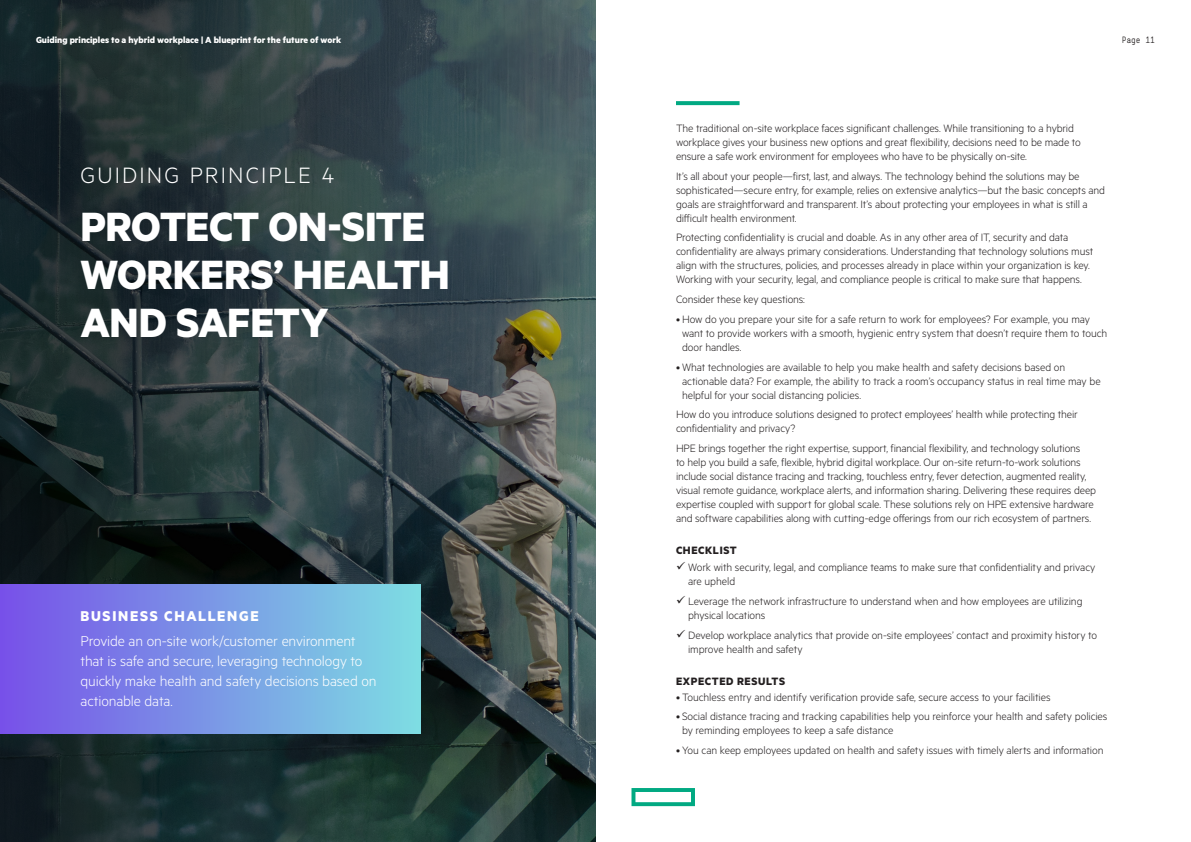
<style>
.page{position:relative;width:1191px;height:842px;background:#fff}
.page>*{position:absolute;margin:0;border:0;box-sizing:border-box;transform-origin:0 0}
.Optional_Intro_Metri{font:700 46px/48px "Metric HPE";letter-spacing:-.015em;color:#fff}
.Optional_Intro_Metri-2{font:300 25px "Metric HPE";letter-spacing:.085em;color:#fff}
.Body_text_MetricHPE{font:300 16px/20px "Metric HPE";letter-spacing:-.01em;color:#fff}
.Body_text_MetricHPE-2{font:700 16px "Metric HPE";letter-spacing:.105em;color:#fff}
.Body_text_before_bul{font:300 12px/14px "Metric HPE";letter-spacing:-.01em;color:#231f20}
.Body_text_MetricHPE-3{font:300 12px/14px "Metric HPE";letter-spacing:-.01em;color:#231f20}
.Body_header_MetricHP{font:700 12px "Metric HPE";letter-spacing:.05em;color:#231f20}
.t1{font:700 10px "Metric HPE";color:#fff}
.Page_number_HPE_Simp{font:9px "HPE Simple";color:#231f20}
</style>
<div class="page">
<img style="left:0;top:0;width:595px;height:842px">
<img style="left:0;top:584px;width:421px;height:149px">
<svg style="left:676px;top:101px;width:63px;height:4px"></svg>
<svg style="left:631px;top:788px;width:64px;height:18px"></svg>
<p class="t1" style="left:36px;top:33px;width:307px">Guiding principles to a hybrid workplace | A blueprint for the future of work</p>
<p class="Page_number_HPE_Simp" style="left:1121px;top:35px;width:35px">Page 11</p>
<p class="Optional_Intro_Metri-2" style="left:80px;top:160px;width:255px">GUIDING PRINCIPLE 4</p>
<p class="Optional_Intro_Metri" style="left:80px;top:201px;width:370px">PROTECT ON-SITE<br>WORKERS’ HEALTH<br>AND SAFETY</p>
<p class="Body_text_MetricHPE-2" style="left:80px;top:606px;width:180px">BUSINESS CHALLENGE</p>
<p class="Body_text_MetricHPE" style="left:80px;top:631px;width:298px">Provide an on-site work/customer environment that is safe and secure, leveraging technology to quickly make health and safety decisions based on actionable data.</p>
<p class="Body_text_before_bul" style="left:676px;top:121px;width:406px">The traditional on-site workplace faces significant challenges. While transitioning to a hybrid workplace gives your business new options and great flexibility, decisions need to be made to ensure a safe work environment for employees who have to be physically on-site.</p>
<p class="Body_text_before_bul" style="left:676px;top:168px;width:431px">It’s all about your people—first, last, and always. The technology behind the solutions may be sophisticated—secure entry, for example, relies on extensive analytics—but the basic concepts and goals are straightforward and transparent. It’s about protecting your employees in what is still a difficult health environment.</p>
<p class="Body_text_before_bul" style="left:676px;top:230px;width:419px">Protecting confidentiality is crucial and doable. As in any other area of IT, security and data confidentiality are always primary considerations. Understanding that technology solutions must align with the structures, policies, and processes already in place within your organization is key.<br>Working with your security, legal, and compliance people is critical to make sure that happens.</p>
<p class="Body_text_before_bul" style="left:676px;top:292px;width:130px">Consider these key questions:</p>
<p class="Body_text_before_bul" style="left:682px;top:312px;width:427px;text-indent:-6px">• How do you prepare your site for a safe return to work for employees? For example, you may want to provide workers with a smooth, hygienic entry system that doesn’t require them to touch door handles.</p>
<p class="Body_text_before_bul" style="left:682px;top:359px;width:420px;text-indent:-6px">• What technologies are available to help you make health and safety decisions based on actionable data? For example, the ability to track a room’s occupancy status in real time may be helpful for your social distancing policies.</p>
<p class="Body_text_before_bul" style="left:676px;top:407px;width:403px">How do you introduce solutions designed to protect employees’ health while protecting their confidentiality and privacy?</p>
<p class="Body_text_before_bul" style="left:676px;top:441px;width:422px">HPE brings together the right expertise, support, financial flexibility, and technology solutions<br>to help you build a safe, flexible, hybrid digital workplace. Our on-site return-to-work solutions include social distance tracing and tracking, touchless entry, fever detection, augmented reality, visual remote guidance, workplace alerts, and information sharing. Delivering these requires deep expertise coupled with support for global scale. These solutions rely on HPE extensive hardware and software capabilities along with cutting-edge offerings from our rich ecosystem of partners.</p>
<p class="Body_header_MetricHP" style="left:676px;top:543px;width:62px">CHECKLIST</p>
<p class="Body_text_MetricHPE-3" style="left:688px;top:560px;width:409px;text-indent:-12px">✓ Work with security, legal, and compliance teams to make sure that confidentiality and privacy are upheld</p>
<p class="Body_text_MetricHPE-3" style="left:688px;top:594px;width:396px;text-indent:-12px">✓ Leverage the network infrastructure to understand when and how employees are utilizing physical locations</p>
<p class="Body_text_MetricHPE-3" style="left:688px;top:627px;width:410px;text-indent:-12px">✓ Develop workplace analytics that provide on-site employees’ contact and proximity history to improve health and safety</p>
<p class="Body_header_MetricHP" style="left:676px;top:673px;width:111px">EXPECTED RESULTS</p>
<p class="Body_text_before_bul" style="left:676px;top:689px;width:376px">• Touchless entry and identify verification provide safe, secure access to your facilities</p>
<p class="Body_text_before_bul" style="left:682px;top:709px;width:427px;text-indent:-6px">• Social distance tracing and tracking capabilities help you reinforce your health and safety policies by reminding employees to keep a safe distance</p>
<p class="Body_text_before_bul" style="left:676px;top:743px;width:429px">• You can keep employees updated on health and safety issues with timely alerts and information</p>
</div>
